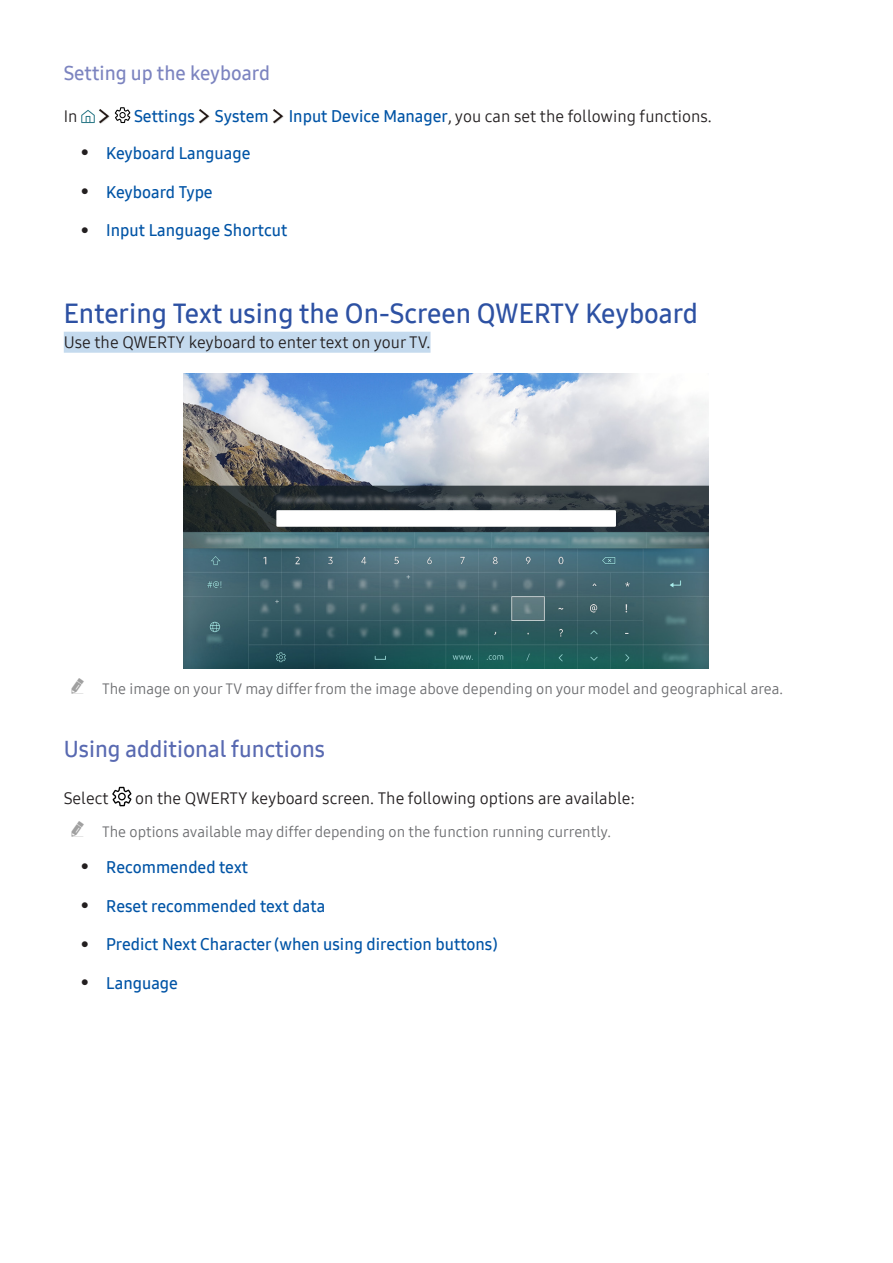
<style>
.page{position:relative;width:893px;height:1263px;background:#fff}
.page>*{position:absolute;margin:0;border:0;box-sizing:border-box;transform-origin:0 0}
.Heading1{font:27px "Samsung One UI 600";color:#2d51a3}
.Heading2{font:22.5px "Samsung One UI 600";color:#5869b1}
.Heading3{font:19.5px "Samsung One UI 600";color:#7c84c0}
.Description{font:16.5px "Samsung One UI 600";color:#0154a6}
.Description-2{font:16.5px "Samsung One UI 400";color:#231f20}
.Heading1-Info{font:16.5px "Samsung One UI 400";color:#231f20}
.t1{font:15px "Samsung One UI 400";color:#6c6d70}
.s1{font-family:"Samsung One UI 400";color:#231f20}
</style>
<div class="page">
<div style="left:64px;top:332px;width:367px;height:21px;background:#c4daee"></div>
<svg style="left:81px;top:110px;width:14px;height:13px"></svg>
<img style="left:99px;top:109px;width:11px;height:14px">
<svg style="left:115px;top:107px;width:15px;height:16px"></svg>
<img style="left:199px;top:109px;width:11px;height:14px">
<img style="left:273px;top:109px;width:11px;height:14px">
<img style="left:183px;top:374px;width:526px;height:295px">
<svg style="left:112px;top:787px;width:19px;height:19px"></svg>
<p class="Heading3" style="left:64px;top:60px;width:208px">Setting up the keyboard</p>
<p class="Description-2" style="left:64px;top:105px;width:15px">In</p>
<p class="Description" style="left:134px;top:105px;width:579px">Settings System Input Device Manager<span class="s1">, you can set the following functions.</span></p>
<p class="Description" style="left:81px;top:142px;width:171px"><sup>●</sup> Keyboard Language</p>
<p class="Description" style="left:81px;top:181px;width:133px"><sup>●</sup> Keyboard Type</p>
<p class="Description" style="left:81px;top:219px;width:208px"><sup>●</sup> Input Language Shortcut</p>
<p class="Heading1" style="left:64px;top:295px;width:636px">Entering Text using the On-Screen QWERTY Keyboard</p>
<p class="Heading1-Info" style="left:64px;top:331px;width:368px">Use the QWERTY keyboard to enter text on your TV.</p>
<p class="t1" style="left:102px;top:678px;width:683px">The image on your TV may differ from the image above depending on your model and geographical area.</p>
<p class="Heading2" style="left:64px;top:734px;width:263px">Using additional functions</p>
<p class="Description-2" style="left:64px;top:787px;width:46px">Select</p>
<p class="Description-2" style="left:135px;top:787px;width:501px">on the QWERTY keyboard screen. The following options are available:</p>
<p class="t1" style="left:102px;top:821px;width:511px">The options available may differ depending on the function running currently.</p>
<p class="Description" style="left:81px;top:856px;width:169px"><sup>●</sup> Recommended text</p>
<p class="Description" style="left:81px;top:895px;width:246px"><sup>●</sup> Reset recommended text data</p>
<p class="Description" style="left:81px;top:933px;width:418px"><sup>●</sup> Predict Next Character (when using direction buttons)</p>
<p class="Description" style="left:81px;top:972px;width:99px"><sup>●</sup> Language</p>
</div>
